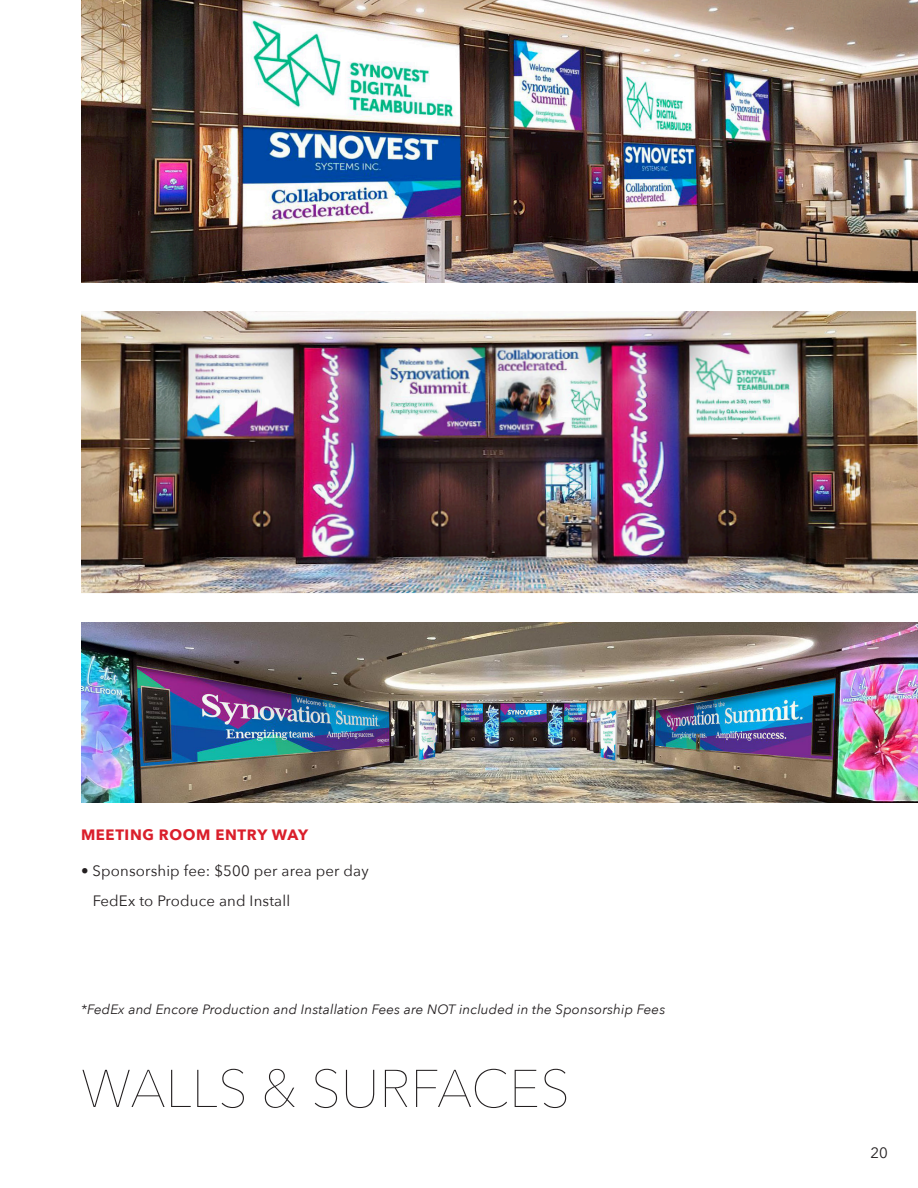
<style>
.page{position:relative;width:918px;height:1188px;background:#fff}
.page>*{position:absolute;margin:0;border:0;box-sizing:border-box;transform-origin:0 0}
.t1{font:200 52.5px "Avenir Next";color:#231f20}
.Body{font:15px/30px "Avenir Next";letter-spacing:.01em;color:#231f20}
.Body-2{font:700 15px "Avenir Next";letter-spacing:.04em;color:#da1f2b}
.Body-3{font:italic 13.5px "Avenir Next";letter-spacing:.01em;color:#231f20}
</style>
<div class="page">
<img style="left:81px;top:0;width:837px;height:282px">
<img style="left:81px;top:311px;width:837px;height:282px">
<img style="left:81px;top:622px;width:837px;height:181px">
<p class="Body-2" style="left:81px;top:821px;width:229px">MEETING ROOM ENTRY WAY</p>
<p class="Body" style="left:93px;top:855px;width:278px;text-indent:-12px">• Sponsorship fee: $500 per area per day<br>FedEx to Produce and Install</p>
<p class="Body-3" style="left:81px;top:997px;width:586px">*FedEx and Encore Production and Installation Fees are NOT included in the Sponsorship Fees</p>
<p class="t1" style="left:81px;top:1044px;width:490px">WALLS &amp; SURFACES</p>
<p class="Body" style="left:871px;top:1137px;width:19px">20</p>
</div>
